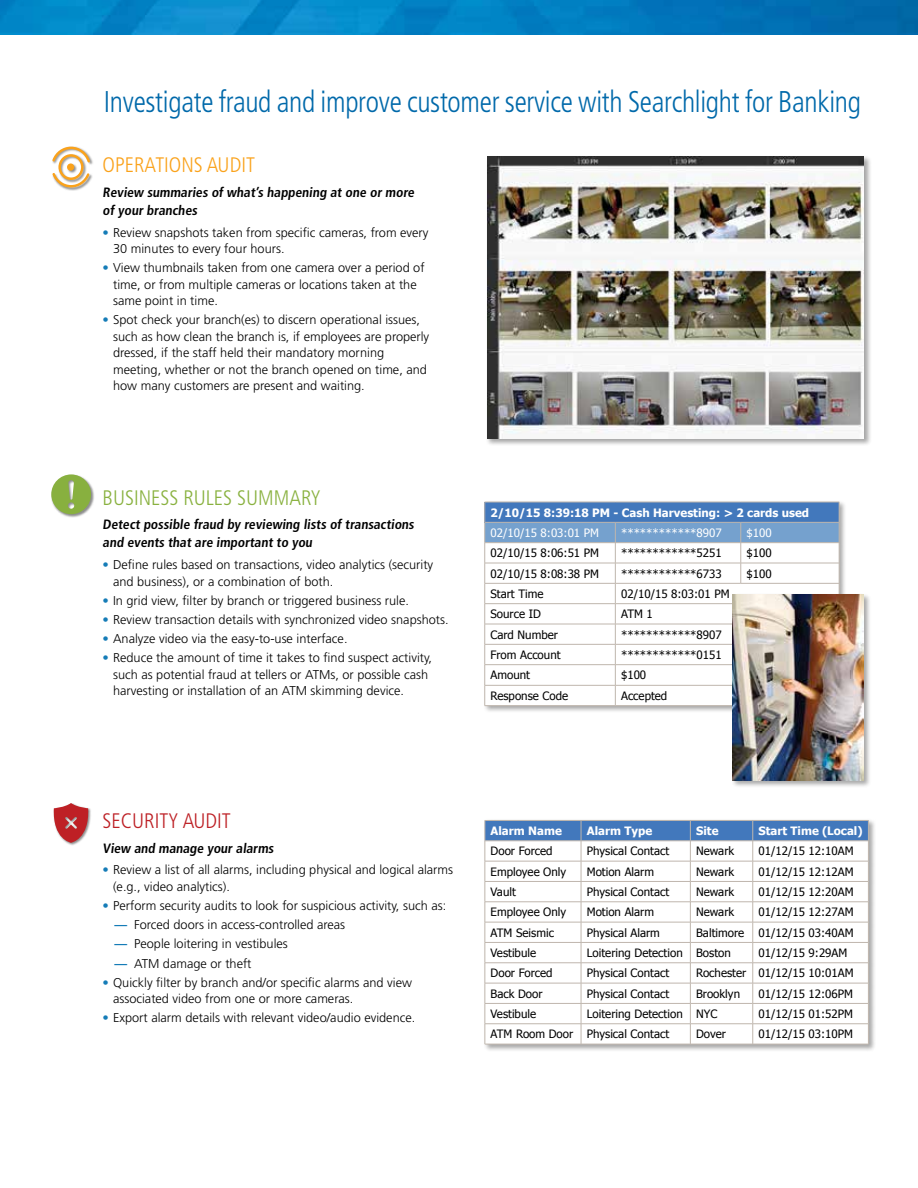
<style>
.page{position:relative;width:918px;height:1188px;background:#fff}
.page>*{position:absolute;margin:0;border:0;box-sizing:border-box;transform-origin:0 0}
.t1{font:300 condensed 30px "Frutiger LT Std";letter-spacing:-.01em;color:#0069aa;scale:.95 1}
.t2{font:300 condensed 21px "Frutiger LT Std";color:#89b13f}
.t3{font:300 condensed 21px "Frutiger LT Std";color:#faa21b}
.t4{font:300 condensed 21px "Frutiger LT Std";color:#bd2025}
.t5{font:700 condensed 13.5px/18px "Frutiger LT Std";color:#000}
.t6{font:300 12.75px/16.5px "Frutiger LT Std";color:#000}
.t7{font:11.55px "Tahoma";color:#000}
.t8{font:700 11.55px "Tahoma";color:#fff}
.t9{font:11.55px "Tahoma";color:#fff}
.s1{font-weight:700;color:#157cb7}
</style>
<div class="page">
<img style="left:0;top:0;width:918px;height:35px">
<div style="left:486px;top:155px;width:386px;height:291px;background:#000;opacity:.35"></div>
<img style="left:487px;top:156px;width:377px;height:283px">
<div style="left:53px;top:803px;width:39px;height:43px;background:#000;opacity:.45"></div>
<svg style="left:53px;top:803px;width:37px;height:40px"></svg>
<div style="left:51px;top:474px;width:44px;height:44px;background:#000;opacity:.45"></div>
<svg style="left:51px;top:474px;width:40px;height:40px"></svg>
<div style="left:52px;top:146px;width:41px;height:45px;background:#000;opacity:.45"></div>
<svg style="left:52px;top:146px;width:40px;height:43px"></svg>
<div style="left:67px;top:163px;width:7px;height:8px;background:#faa21b;border-radius:50%"></div>
<div style="left:483px;top:500px;width:364px;height:213px;background:#000;opacity:.35"></div>
<svg style="left:484px;top:502px;width:356px;height:203px"></svg>
<hr style="left:485px;top:705px;width:130px;height:1px;background:#bfb6ad">
<hr style="left:615px;top:705px;width:126px;height:1px;background:#bfb6ad">
<div style="left:483px;top:819px;width:393px;height:233px;background:#000;opacity:.35"></div>
<svg style="left:485px;top:820px;width:384px;height:224px"></svg>
<hr style="left:485px;top:1044px;width:96px;height:1px;background:#bfb6ad">
<hr style="left:581px;top:1044px;width:109px;height:1px;background:#bfb6ad">
<hr style="left:690px;top:1044px;width:63px;height:1px;background:#bfb6ad">
<hr style="left:753px;top:1044px;width:116px;height:1px;background:#bfb6ad">
<div style="left:732px;top:593px;width:140px;height:195px;background:#000;opacity:.35"></div>
<img style="left:733px;top:594px;width:131px;height:186px">
<h1 class="t1" style="left:104px;top:85px;width:798px">Investigate fraud and improve customer service with Searchlight for Banking</h1>
<h2 class="t3" style="left:103px;top:153px;width:154px">OPERATIONS AUDIT</h2>
<p class="t5" style="left:103px;top:183px;width:315px">Review summaries of what’s happening at one or more of your branches</p>
<p class="t6" style="left:113px;top:224px;width:317px;text-indent:-11px"><span class="s1">•</span> Review snapshots taken from specific cameras, from every<br>30 minutes to every four hours.</p>
<p class="t6" style="left:113px;top:260px;width:313px;text-indent:-11px"><span class="s1">•</span> View thumbnails taken from one camera over a period of time, or from multiple cameras or locations taken at the same point in time.</p>
<p class="t6" style="left:113px;top:312px;width:318px;text-indent:-11px"><span class="s1">•</span> Spot check your branch(es) to discern operational issues, such as how clean the branch is, if employees are properly dressed, if the staff held their mandatory morning meeting, whether or not the branch opened on time, and how many customers are present and waiting.</p>
<h2 class="t2" style="left:103px;top:485px;width:220px">BUSINESS RULES SUMMARY</h2>
<p class="t5" style="left:103px;top:516px;width:315px">Detect possible fraud by reviewing lists of transactions and events that are important to you</p>
<p class="t6" style="left:113px;top:557px;width:322px;text-indent:-11px"><span class="s1">•</span> Define rules based on transactions, video analytics (security and business), or a combination of both.</p>
<p class="t6" style="left:103px;top:593px;width:308px"><span class="s1">•</span> In grid view, filter by branch or triggered business rule.</p>
<p class="t6" style="left:103px;top:612px;width:348px"><span class="s1">•</span> Review transaction details with synchronized video snapshots.</p>
<p class="t6" style="left:103px;top:631px;width:246px"><span class="s1">•</span> Analyze video via the easy-to-use interface.</p>
<p class="t6" style="left:113px;top:650px;width:321px;text-indent:-11px"><span class="s1">•</span> Reduce the amount of time it takes to find suspect activity, such as potential fraud at tellers or ATMs, or possible cash harvesting or installation of an ATM skimming device.</p>
<p class="t8" style="left:491px;top:504px;width:320px">2/10/15 8:39:18 PM - Cash Harvesting: &gt; 2 cards used</p>
<p class="t9" style="left:491px;top:525px;width:110px">02/10/15 8:03:01 PM</p>
<p class="t9" style="left:621px;top:525px;width:102px">************8907</p>
<p class="t9" style="left:747px;top:525px;width:27px">$100</p>
<p class="t7" style="left:491px;top:545px;width:110px">02/10/15 8:06:51 PM</p>
<p class="t7" style="left:621px;top:545px;width:102px">************5251</p>
<p class="t7" style="left:747px;top:545px;width:27px">$100</p>
<p class="t7" style="left:491px;top:566px;width:110px">02/10/15 8:08:38 PM</p>
<p class="t7" style="left:621px;top:566px;width:102px">************6733</p>
<p class="t7" style="left:747px;top:566px;width:27px">$100</p>
<p class="t7" style="left:491px;top:586px;width:55px">Start Time</p>
<p class="t7" style="left:621px;top:586px;width:110px">02/10/15 8:03:01 PM</p>
<p class="t7" style="left:491px;top:606px;width:52px">Source ID</p>
<p class="t7" style="left:621px;top:606px;width:33px">ATM 1</p>
<p class="t7" style="left:491px;top:627px;width:69px">Card Number</p>
<p class="t7" style="left:621px;top:627px;width:102px">************8907</p>
<p class="t7" style="left:491px;top:647px;width:72px">From Account</p>
<p class="t7" style="left:621px;top:647px;width:102px">************0151</p>
<p class="t7" style="left:491px;top:667px;width:41px">Amount</p>
<p class="t7" style="left:621px;top:667px;width:27px">$100</p>
<p class="t7" style="left:491px;top:688px;width:79px">Response Code</p>
<p class="t7" style="left:621px;top:688px;width:48px">Accepted</p>
<h2 class="t4" style="left:103px;top:809px;width:130px">SECURITY AUDIT</h2>
<p class="t5" style="left:103px;top:839px;width:175px">View and manage your alarms</p>
<p class="t6" style="left:113px;top:862px;width:342px;text-indent:-11px"><span class="s1">•</span> Review a list of all alarms, including physical and logical alarms (e.g., video analytics).</p>
<p class="t6" style="left:103px;top:898px;width:345px"><span class="s1">•</span> Perform security audits to look for suspicious activity, such as:</p>
<p class="t6" style="left:115px;top:917px;width:232px"><span class="s1">—</span> Forced doors in access-controlled areas</p>
<p class="t6" style="left:115px;top:936px;width:175px"><span class="s1">—</span> People loitering in vestibules</p>
<p class="t6" style="left:115px;top:955px;width:138px"><span class="s1">—</span> ATM damage or theft</p>
<p class="t6" style="left:113px;top:974px;width:300px;text-indent:-11px"><span class="s1">•</span> Quickly filter by branch and/or specific alarms and view associated video from one or more cameras.</p>
<p class="t6" style="left:103px;top:1010px;width:314px"><span class="s1">•</span> Export alarm details with relevant video/audio evidence.</p>
<p class="t8" style="left:491px;top:823px;width:73px">Alarm Name</p>
<p class="t8" style="left:587px;top:823px;width:67px">Alarm Type</p>
<p class="t8" style="left:696px;top:823px;width:24px">Site</p>
<p class="t8" style="left:759px;top:823px;width:106px">Start Time (Local)</p>
<p class="t7" style="left:491px;top:843px;width:63px">Door Forced</p>
<p class="t7" style="left:587px;top:843px;width:84px">Physical Contact</p>
<p class="t7" style="left:696px;top:843px;width:40px">Newark</p>
<p class="t7" style="left:759px;top:843px;width:97px">01/12/15 12:10AM</p>
<p class="t7" style="left:491px;top:864px;width:77px">Employee Only</p>
<p class="t7" style="left:587px;top:864px;width:69px">Motion Alarm</p>
<p class="t7" style="left:696px;top:864px;width:40px">Newark</p>
<p class="t7" style="left:759px;top:864px;width:97px">01/12/15 12:12AM</p>
<p class="t7" style="left:491px;top:884px;width:27px">Vault</p>
<p class="t7" style="left:587px;top:884px;width:84px">Physical Contact</p>
<p class="t7" style="left:696px;top:884px;width:40px">Newark</p>
<p class="t7" style="left:759px;top:884px;width:97px">01/12/15 12:20AM</p>
<p class="t7" style="left:491px;top:904px;width:77px">Employee Only</p>
<p class="t7" style="left:587px;top:904px;width:69px">Motion Alarm</p>
<p class="t7" style="left:696px;top:904px;width:40px">Newark</p>
<p class="t7" style="left:759px;top:904px;width:97px">01/12/15 12:27AM</p>
<p class="t7" style="left:491px;top:925px;width:65px">ATM Seismic</p>
<p class="t7" style="left:587px;top:925px;width:75px">Physical Alarm</p>
<p class="t7" style="left:696px;top:925px;width:159px">Baltimore 01/12/15 03:40AM</p>
<p class="t7" style="left:491px;top:945px;width:47px">Vestibule</p>
<p class="t7" style="left:587px;top:945px;width:146px">Loitering Detection Boston</p>
<p class="t7" style="left:759px;top:945px;width:90px">01/12/15 9:29AM</p>
<p class="t7" style="left:491px;top:965px;width:63px">Door Forced</p>
<p class="t7" style="left:587px;top:965px;width:84px">Physical Contact</p>
<p class="t7" style="left:696px;top:965px;width:159px">Rochester 01/12/15 10:01AM</p>
<p class="t7" style="left:491px;top:986px;width:54px">Back Door</p>
<p class="t7" style="left:587px;top:986px;width:84px">Physical Contact</p>
<p class="t7" style="left:696px;top:986px;width:45px">Brooklyn</p>
<p class="t7" style="left:759px;top:986px;width:96px">01/12/15 12:06PM</p>
<p class="t7" style="left:491px;top:1006px;width:47px">Vestibule</p>
<p class="t7" style="left:587px;top:1006px;width:132px">Loitering Detection NYC</p>
<p class="t7" style="left:759px;top:1006px;width:96px">01/12/15 01:52PM</p>
<p class="t7" style="left:491px;top:1026px;width:180px">ATM Room Door Physical Contact</p>
<p class="t7" style="left:696px;top:1026px;width:31px">Dover</p>
<p class="t7" style="left:759px;top:1026px;width:96px">01/12/15 03:10PM</p>
</div>
